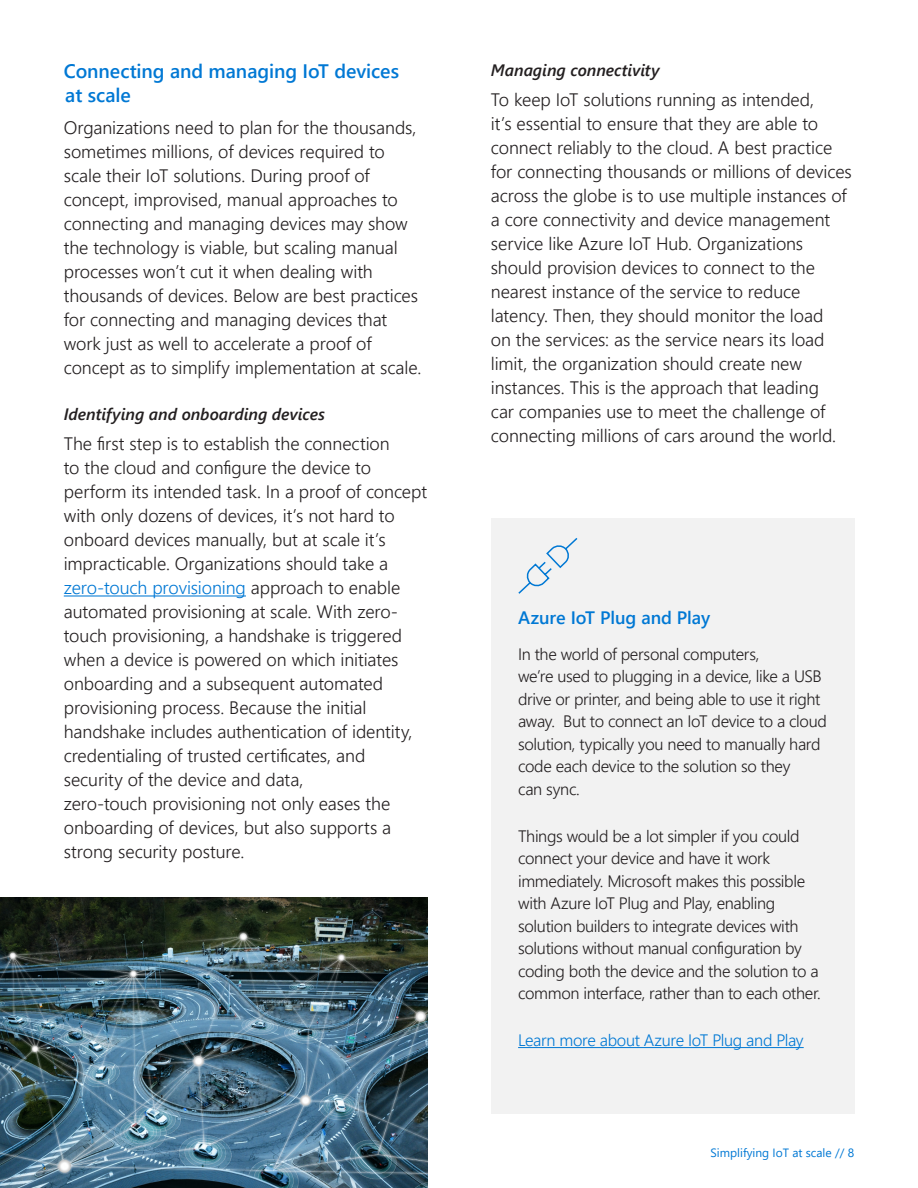
<style>
.page{position:relative;width:918px;height:1188px;background:#fff}
.page>*{position:absolute;margin:0;border:0;box-sizing:border-box;transform-origin:0 0}
.t1{font:600 19.5px/24px "Segoe UI";letter-spacing:-.005em;color:#0078d4}
.Body_Text{font:300 18px/24px "Segoe UI";letter-spacing:-.005em;color:#231f20}
.Call_out_Head{font:600 18px "Segoe UI";letter-spacing:-.005em;color:#0078d4}
.Call_out{font:300 16.5px/22.5px "Segoe UI";letter-spacing:-.02em;color:#231f20}
.t2{font:italic 600 16.5px "Segoe UI";letter-spacing:-.005em;color:#231f20}
.Call_out-2{font:300 16.5px "Segoe UI";letter-spacing:-.02em;color:#0078d4}
.t3{font:12px "Segoe UI";color:#0078d4}
.s1{color:#0078d4}
</style>
<div class="page">
<div style="left:491px;top:518px;width:363px;height:596px;background:#f2f2f2"></div>
<hr style="left:64px;top:595px;width:182px;height:2px;background:#0078d4">
<img style="left:0;top:897px;width:427px;height:291px">
<svg style="left:518px;top:538px;width:60px;height:56px"></svg>
<hr style="left:518px;top:1047px;width:286px;height:1px;background:#0078d4">
<h3 class="t1" style="left:64px;top:57px;width:337px">Connecting and managing IoT devices at scale</h3>
<p class="Body_Text" style="left:64px;top:114px;width:359px">Organizations need to plan for the thousands, sometimes millions, of devices required to scale their IoT solutions. During proof of concept, improvised, manual approaches to connecting and managing devices may show the technology is viable, but scaling manual processes won’t cut it when dealing with thousands of devices. Below are best practices for connecting and managing devices that work just as well to accelerate a proof of concept as to simplify implementation at scale.</p>
<h4 class="t2" style="left:64px;top:398px;width:263px">Identifying and onboarding devices</h4>
<p class="Body_Text" style="left:64px;top:430px;width:365px">The first step is to establish the connection<br>to the cloud and configure the device to perform its intended task. In a proof of concept with only dozens of devices, it’s not hard to onboard devices manually, but at scale it’s impracticable. Organizations should take a <span class="s1">zero-touch provisioning</span> approach to enable automated provisioning at scale. With zero&shy;touch provisioning, a handshake is triggered when a device is powered on which initiates onboarding and a subsequent automated provisioning process. Because the initial handshake includes authentication of identity, credentialing of trusted certificates, and security of the device and data,<br>zero-touch provisioning not only eases the onboarding of devices, but also supports a strong security posture.</p>
<h4 class="t2" style="left:491px;top:54px;width:170px">Managing connectivity</h4>
<p class="Body_Text" style="left:491px;top:86px;width:362px">To keep IoT solutions running as intended,<br>it’s essential to ensure that they are able to connect reliably to the cloud. A best practice for connecting thousands or millions of devices across the globe is to use multiple instances of a core connectivity and device management service like Azure IoT Hub. Organizations should provision devices to connect to the nearest instance of the service to reduce latency. Then, they should monitor the load<br>on the services: as the service nears its load limit, the organization should create new instances. This is the approach that leading<br>car companies use to meet the challenge of connecting millions of cars around the world.</p>
<p class="Call_out_Head" style="left:518px;top:601px;width:194px">Azure IoT Plug and Play</p>
<p class="Call_out" style="left:518px;top:641px;width:310px">In the world of personal computers,<br>we’re used to plugging in a device, like a USB drive or printer, and being able to use it right away. But to connect an IoT device to a cloud solution, typically you need to manually hard code each device to the solution so they<br>can sync.</p>
<p class="Call_out" style="left:518px;top:823px;width:304px">Things would be a lot simpler if you could connect your device and have it work immediately. Microsoft makes this possible with Azure IoT Plug and Play, enabling solution builders to integrate devices with solutions without manual configuration by coding both the device and the solution to a common interface, rather than to each other.</p>
<p class="Call_out-2" style="left:518px;top:1025px;width:287px">Learn more about Azure IoT Plug and Play</p>
<p class="t3" style="left:711px;top:1141px;width:145px">Simplifying IoT at scale // 8</p>
</div>
